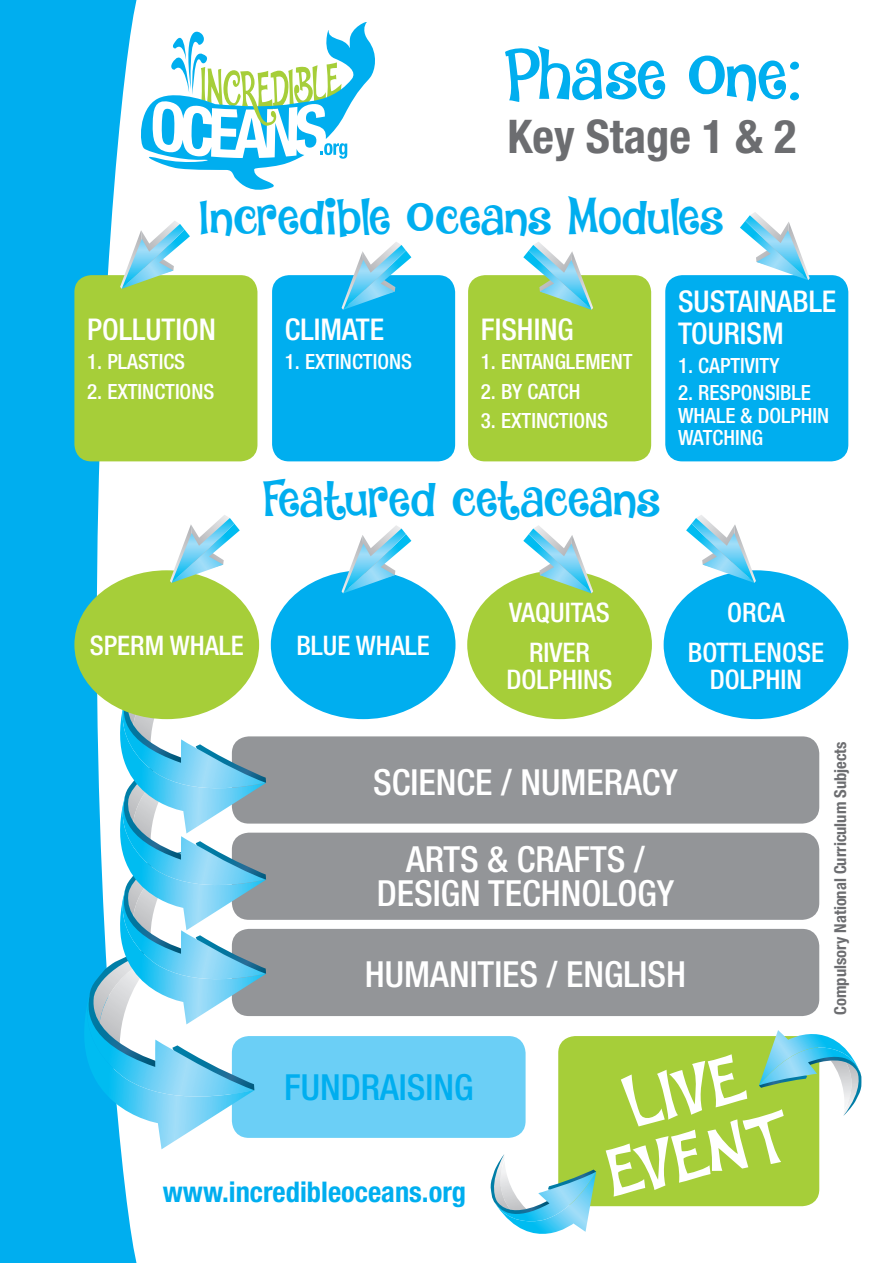
<style>
.page{position:relative;width:893px;height:1263px;background:#fff}
.page>*{position:absolute;margin:0;border:0;box-sizing:border-box;transform-origin:0 0}
.t1{font:69px/66px "DK Jambo";color:#fff;text-align:center}
.t2{font:66px "DK Jambo";letter-spacing:-.03em;color:#00aeef}
.t3{font:48px "DK Jambo";letter-spacing:-.03em;color:#00aeef}
.t4{font:700 condensed 46.5px "Helvetica Neue";color:#6c6d70}
.t5{font:500 condensed 36px/34.5px "Helvetica Neue";color:#fff;text-align:center}
.t6{font:500 condensed 36px "Helvetica Neue";color:#00aeef}
.t7{font:500 condensed 30px/31.5px "Helvetica Neue";color:#fff}
.t8{font:700 condensed 28.5px "Helvetica Neue";color:#00aeef}
.t9{font:500 condensed 27px/39.8px "Helvetica Neue";color:#fff;text-align:center}
.t10{font:500 condensed 21px/22.5px "Helvetica Neue";color:#fff}
.t11{font:700 condensed 16.5px "Helvetica Neue";color:#6c6d70}
</style>
<div class="page">
<div style="left:232px;top:736px;width:587px;height:87px;background:#939598;border-radius:17px"></div>
<div style="left:232px;top:833px;width:587px;height:87px;background:#939598;border-radius:17px"></div>
<div style="left:232px;top:929px;width:587px;height:87px;background:#939598;border-radius:17px"></div>
<div style="left:232px;top:1036px;width:294px;height:102px;background:#6bcff6;border-radius:17px"></div>
<div style="left:558px;top:1036px;width:261px;height:170px;background:#a6ce39;border-radius:17px"></div>
<svg style="left:141px;top:22px;width:234px;height:168px"></svg>
<svg style="left:0;top:0;width:140px;height:1263px;background:#16b5f0"></svg>
<svg style="left:64px;top:660px;width:202px;height:489px"></svg>
<svg style="left:490px;top:1154px;width:106px;height:80px"></svg>
<svg style="left:759px;top:1015px;width:103px;height:101px"></svg>
<div style="left:74px;top:570px;width:185px;height:149px;background:#a6ce39;border-radius:50%"></div>
<div style="left:271px;top:570px;width:184px;height:149px;background:#00aeef;border-radius:50%"></div>
<div style="left:467px;top:570px;width:185px;height:149px;background:#a6ce39;border-radius:50%"></div>
<div style="left:664px;top:570px;width:184px;height:149px;background:#00aeef;border-radius:50%"></div>
<svg style="left:342px;top:525px;width:69px;height:68px"></svg>
<svg style="left:523px;top:525px;width:70px;height:68px"></svg>
<svg style="left:170px;top:515px;width:70px;height:68px"></svg>
<svg style="left:686px;top:515px;width:70px;height:68px"></svg>
<div style="left:74px;top:275px;width:183px;height:186px;background:#a6ce39;border-radius:17px"></div>
<div style="left:272px;top:275px;width:183px;height:186px;background:#00aeef;border-radius:17px"></div>
<div style="left:468px;top:275px;width:183px;height:186px;background:#a6ce39;border-radius:17px"></div>
<div style="left:665px;top:275px;width:183px;height:186px;background:#00aeef;border-radius:17px"></div>
<svg style="left:342px;top:242px;width:69px;height:68px"></svg>
<svg style="left:523px;top:242px;width:70px;height:68px"></svg>
<svg style="left:120px;top:221px;width:70px;height:68px"></svg>
<svg style="left:740px;top:212px;width:70px;height:68px"></svg>
<h2 class="t2" style="left:503px;top:32px;width:299px">Phase One:</h2>
<h3 class="t4" style="left:507px;top:109px;width:291px">Key Stage 1 &amp; 2</h3>
<h3 class="t3" style="left:198px;top:186px;width:528px">Incredible Oceans Modules</h3>
<h3 class="t7" style="left:87px;top:313px;width:130px">POLLUTION</h3>
<p class="t10" style="left:87px;top:350px;width:98px">1. PLASTICS</p>
<p class="t10" style="left:87px;top:380px;width:127px">2. EXTINCTIONS</p>
<h3 class="t7" style="left:285px;top:313px;width:101px">CLIMATE</h3>
<p class="t10" style="left:285px;top:350px;width:127px">1. EXTINCTIONS</p>
<h3 class="t7" style="left:481px;top:313px;width:94px">FISHING</h3>
<p class="t10" style="left:481px;top:350px;width:153px">1. ENTANGLEMENT</p>
<p class="t10" style="left:481px;top:380px;width:101px">2. BY CATCH</p>
<p class="t10" style="left:481px;top:409px;width:127px">3. EXTINCTIONS</p>
<h3 class="t3" style="left:262px;top:468px;width:401px">Featured cetaceans</h3>
<h3 class="t7" style="left:678px;top:286px;width:160px">SUSTAINABLE<br>TOURISM</h3>
<p class="t10" style="left:678px;top:354px;width:103px">1. CAPTIVITY</p>
<p class="t10" style="left:678px;top:381px;width:153px">2. RESPONSIBLE<br>WHALE &amp; DOLPHIN<br>WATCHING</p>
<p class="t9" style="left:90px;top:625px;width:155px">SPERM WHALE</p>
<p class="t9" style="left:296px;top:625px;width:135px">BLUE WHALE</p>
<p class="t9" style="left:509px;top:592px;width:100px">VAQUITAS<br>RIVER</p>
<p class="t9" style="left:507px;top:659px;width:106px">DOLPHINS</p>
<p class="t9" style="left:688px;top:592px;width:138px;text-align:left;text-indent:39px">ORCA<br>BOTTLENOSE</p>
<p class="t9" style="left:710px;top:659px;width:94px">DOLPHIN</p>
<h3 class="t5" style="left:373px;top:765px;width:306px">SCIENCE / NUMERACY</h3>
<h3 class="t5" style="left:377px;top:841px;width:299px">ARTS &amp; CRAFTS /<br>DESIGN TECHNOLOGY</h3>
<h3 class="t5" style="left:365px;top:956px;width:323px">HUMANITIES / ENGLISH</h3>
<h3 class="t6" style="left:284px;top:1065px;width:191px">FUNDRAISING</h3>
<h3 class="t8" style="left:163px;top:1174px;width:305px">www.incredibleoceans.org</h3>
<h1 class="t1" style="left:587px;top:1081px;width:189px;rotate:-12deg">LIVE<br>EVENT</h1>
<p class="t11" style="left:830px;top:1015px;width:275px;rotate:-90deg">Compulsory National Curriculum Subjects</p>
</div>
